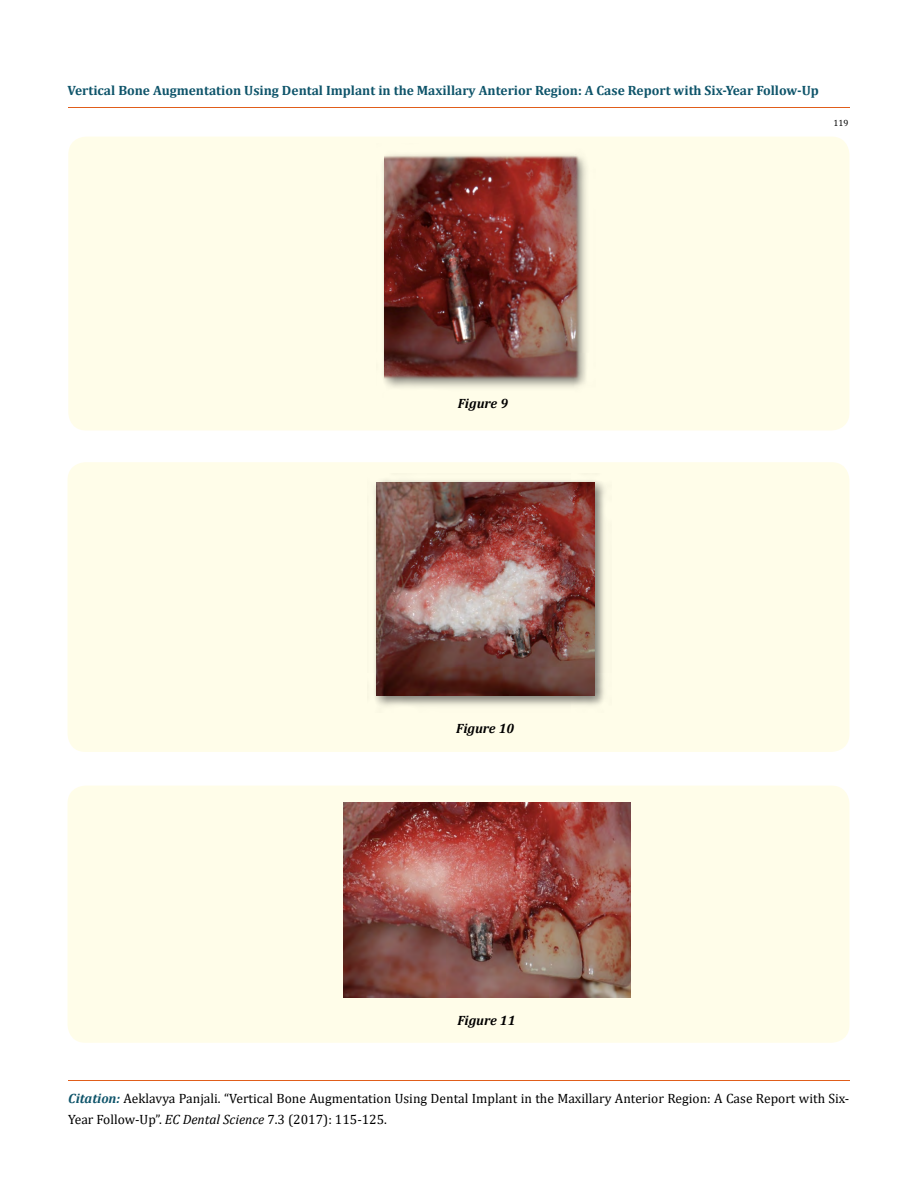
<style>
.page{position:relative;width:917px;height:1190px;background:#fff}
.page>*{position:absolute;margin:0;border:0;box-sizing:border-box;transform-origin:0 0}
.t1{font:13.5px/21px "Cambria";color:#000}
.t2{font:700 13.5px "Cambria";color:#0e546a}
.t3{font:italic 700 13.5px "Cambria";color:#000}
.t4{font:9px "Cambria";color:#000}
.s1{font-weight:700;font-style:italic;color:#0e546a}
.s2{font-style:italic}
</style>
<div class="page">
<hr style="left:68px;top:108px;width:781px;height:1px;background:#e05d1a">
<hr style="left:68px;top:1080px;width:781px;height:1px;background:#e05d1a">
<div style="left:68px;top:136px;width:781px;height:294px;background:#fffde9;border-radius:18px"></div>
<img style="left:383px;top:157px;width:203px;height:231px">
<img style="left:384px;top:154px;width:195px;height:226px">
<div style="left:68px;top:462px;width:781px;height:290px;background:#fffde9;border-radius:18px"></div>
<img style="left:374px;top:480px;width:231px;height:226px">
<img style="left:376px;top:482px;width:218px;height:214px">
<div style="left:68px;top:785px;width:781px;height:257px;background:#fffde9;border-radius:18px"></div>
<img style="left:344px;top:802px;width:287px;height:195px">
<p class="t2" style="left:68px;top:80px;width:752px">Vertical Bone Augmentation Using Dental Implant in the Maxillary Anterior Region: A Case Report with Six-Year Follow-Up</p>
<p class="t4" style="left:833px;top:118px;width:16px">119</p>
<p class="t3" style="left:458px;top:394px;width:52px">Figure 9</p>
<p class="t3" style="left:456px;top:718px;width:60px">Figure 10</p>
<p class="t3" style="left:457px;top:1010px;width:60px">Figure 11</p>
<p class="t1" style="left:68px;top:1087px;width:782px"><span class="s1">Citation:</span> Aeklavya Panjali. “Vertical Bone Augmentation Using Dental Implant in the Maxillary Anterior Region: A Case Report with Six-<br>Year Follow-Up”. <span class="s2">EC Dental Science</span> 7.3 (2017): 115-125.</p>
</div>
